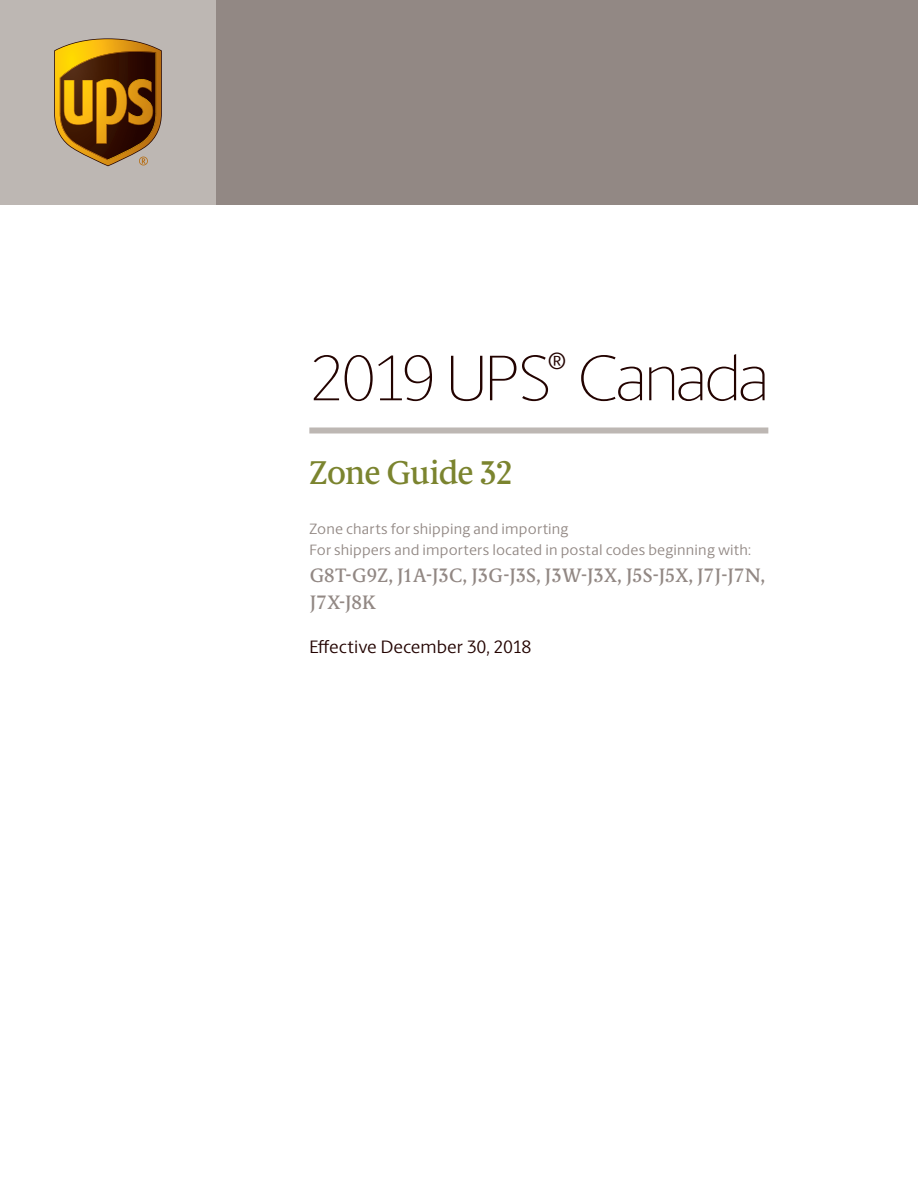
<style>
.page{position:relative;width:918px;height:1188px;background:#fff}
.page>*{position:absolute;margin:0;border:0;box-sizing:border-box;transform-origin:0 0}
.t1{font:200 64.5px "UPS Berlingske Sans";letter-spacing:-.04em;color:#230300}
.t2{font:500 33px "UPS Berlingske Serif Tx";letter-spacing:-.025em;color:#7b842f}
.t3{font:23.7px "UPS Berlingske Sans";color:#230300}
.t4{font:500 19.5px/27px "UPS Berlingske Serif Tx";color:#928884}
.t5{font:18px "UPS Berlingske Sans";color:#230300}
.t6{font:15px/21px "UPS Berlingske Sans";letter-spacing:.01em;color:#928884}
</style>
<div class="page">
<div style="left:309px;top:428px;width:459px;height:6px;background:#bdb7b3"></div>
<div style="left:0;top:0;width:918px;height:205px;background:#928884"></div>
<div style="left:0;top:0;width:216px;height:205px;background:#bdb7b3"></div>
<svg style="left:54px;top:38px;width:108px;height:128px;background:#936722"></svg>
<h3 class="t3" style="left:548px;top:344px;width:20px">®</h3>
<h1 class="t1" style="left:309px;top:340px;width:462px">2019 UPS Canada</h1>
<h2 class="t2" style="left:309px;top:449px;width:205px">Zone Guide 32</h2>
<p class="t6" style="left:309px;top:518px;width:443px">Zone charts for shipping and importing<br>For shippers and importers located in postal codes beginning with:</p>
<h3 class="t4" style="left:310px;top:562px;width:457px">G8T-G9Z, J1A-J3C, J3G-J3S, J3W-J3X, J5S-J5X, J7J-J7N,<br>J7X-J8K</h3>
<p class="t5" style="left:309px;top:634px;width:224px">Effective December 30, 2018</p>
</div>
